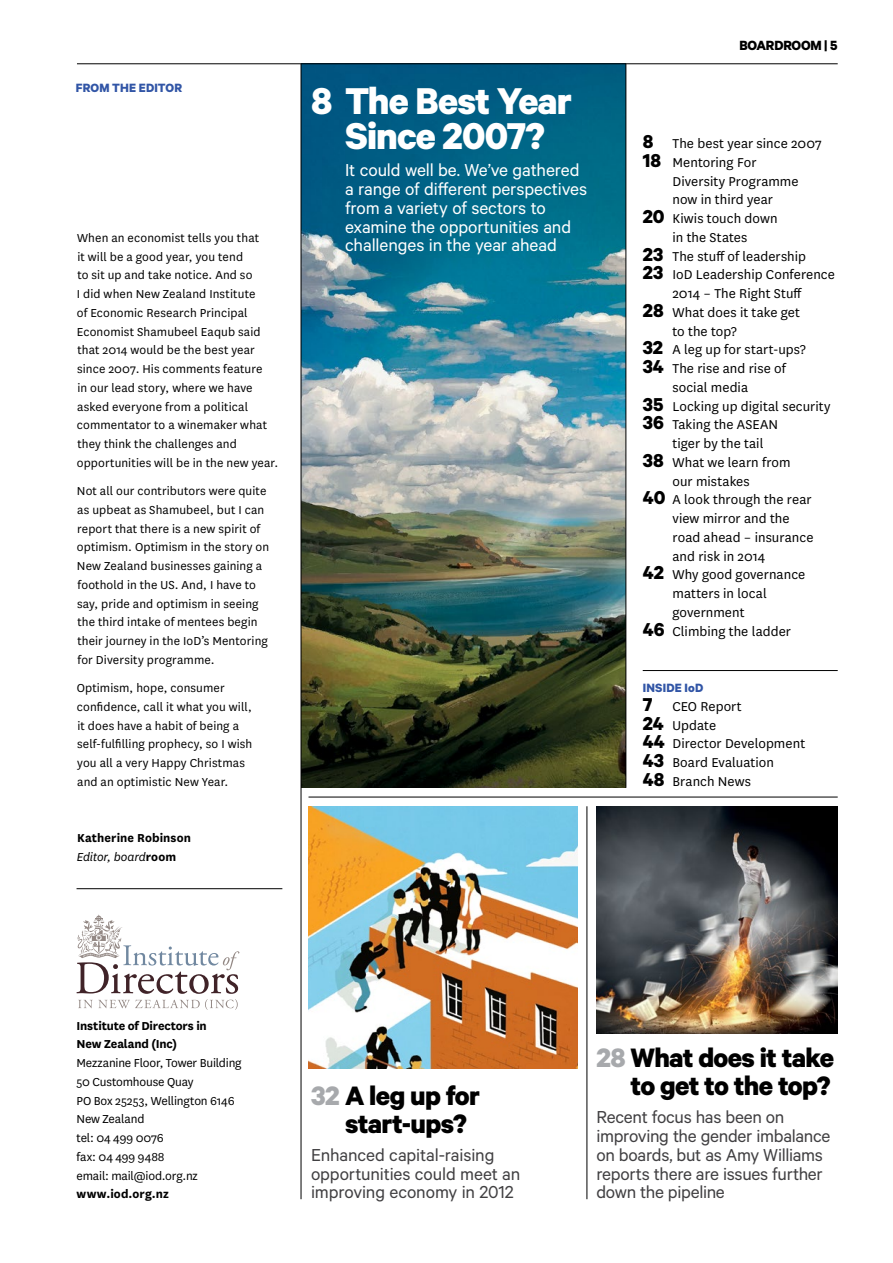
<style>
.page{position:relative;width:893px;height:1263px;background:#fff}
.page>*{position:absolute;margin:0;border:0;box-sizing:border-box;transform-origin:0 0}
.t1{font:700 42px/34.5px "Calibre";letter-spacing:-.025em;color:#fff;text-align:center}
.t2{font:700 30px/28px "Calibre";letter-spacing:-.02em;color:#000}
.t3{font:19.5px/18.8px "Calibre";letter-spacing:-.015em;color:#414042}
.t4{font:19.5px/18.8px "Calibre";letter-spacing:-.005em;color:#fff}
.t5{font:15px/18.8px "National";letter-spacing:.005em;color:#000}
.t6{font:700 15px "Calibre";letter-spacing:-.015em;color:#000}
.t7{font:13.5px/18.8px "National";letter-spacing:.01em;color:#000}
.t8{font:13.5px/18.8px "National";letter-spacing:-.01em;color:#000}
.t9{font:700 13.5px/18.8px "National";letter-spacing:-.005em;color:#000}
.t10{font:700 13.5px "Calibre";letter-spacing:.015em;color:#3155a6}
.s1{font-weight:400;font-style:italic}
.s2{font-family:"Calibre";font-weight:700;font-size:21px}
.s3{color:#a7a9ac}
</style>
<div class="page">
<img style="left:596px;top:806px;width:242px;height:227px">
<img style="left:302px;top:65px;width:324px;height:722px">
<hr style="left:587px;top:806px;width:1px;height:393px;background:#000">
<hr style="left:626px;top:64px;width:1px;height:724px;background:#000">
<hr style="left:301px;top:64px;width:1px;height:1135px;background:#000">
<hr style="left:308px;top:797px;width:530px;height:1px;background:#000">
<hr style="left:77px;top:888px;width:205px;height:1px;background:#000">
<svg style="left:76px;top:914px;width:163px;height:96px"></svg>
<hr style="left:643px;top:670px;width:195px;height:1px;background:#000">
<img style="left:308px;top:806px;width:270px;height:262px">
<hr style="left:77px;top:64px;width:761px;height:1px;background:#000">
<p class="t10" style="left:76px;top:79px;width:108px">FROM THE EDITOR</p>
<h1 class="t1" style="left:311px;top:83px;width:263px">8 The Best Year<br>Since 2007?</h1>
<h3 class="t4" style="left:345px;top:160px;width:244px">It could well be. We’ve gathered a range of different perspectives from a variety of sectors to examine the opportunities and challenges in the year ahead</h3>
<p class="t7" style="left:77px;top:228px;width:203px">When an economist tells you that<br>it will be a good year, you tend<br>to sit up and take notice. And so<br>I did when New Zealand Institute<br>of Economic Research Principal<br>Economist Shamubeel Eaqub said that 2014 would be the best year since 2007. His comments feature<br>in our lead story, where we have asked everyone from a political commentator to a winemaker what they think the challenges and opportunities will be in the new year.</p>
<p class="t7" style="left:77px;top:481px;width:194px">Not all our contributors were quite as upbeat as Shamubeel, but I can report that there is a new spirit of optimism. Optimism in the story on<br>New Zealand businesses gaining a foothold in the US. And, I have to say, pride and optimism in seeing the third intake of mentees begin their journey in the IoD’s Mentoring for Diversity programme.</p>
<p class="t7" style="left:77px;top:678px;width:177px">Optimism, hope, consumer confidence, call it what you will, it does have a habit of being a self-fulfilling prophecy, so I wish you all a very Happy Christmas and an optimistic New Year.</p>
<p class="t9" style="left:77px;top:827px;width:116px">Katherine Robinson<br><span class="s1">Editor, board</span>room</p>
<p class="t6" style="left:739px;top:36px;width:100px">BOARDROOM | 5</p>
<p class="t5" style="left:643px;top:134px;width:181px"><span class="s2">8</span> The best year since 2007</p>
<p class="t5" style="left:643px;top:152px;width:115px"><span class="s2">18</span> Mentoring For</p>
<p class="t5" style="left:672px;top:171px;width:128px">Diversity Programme</p>
<p class="t5" style="left:672px;top:190px;width:102px">now in third year</p>
<p class="t5" style="left:643px;top:209px;width:136px"><span class="s2">20</span> Kiwis touch down</p>
<p class="t5" style="left:672px;top:227px;width:76px">in the States</p>
<p class="t5" style="left:643px;top:246px;width:165px"><span class="s2">23</span> The stuff of leadership</p>
<p class="t5" style="left:643px;top:265px;width:194px"><span class="s2">23</span> IoD Leadership Conference</p>
<p class="t5" style="left:672px;top:284px;width:131px">2014 – The Right Stuff</p>
<p class="t5" style="left:643px;top:302px;width:159px"><span class="s2">28</span> What does it take get</p>
<p class="t5" style="left:672px;top:321px;width:66px">to the top?</p>
<p class="t5" style="left:643px;top:340px;width:165px"><span class="s2">32</span> A leg up for start-ups?</p>
<p class="t5" style="left:643px;top:359px;width:145px"><span class="s2">34</span> The rise and rise of</p>
<p class="t5" style="left:672px;top:377px;width:77px">social media</p>
<p class="t5" style="left:643px;top:396px;width:189px"><span class="s2">35</span> Locking up digital security</p>
<p class="t5" style="left:643px;top:415px;width:137px"><span class="s2">36</span> Taking the ASEAN</p>
<p class="t5" style="left:672px;top:434px;width:92px">tiger by the tail</p>
<p class="t5" style="left:643px;top:452px;width:149px"><span class="s2">38</span> What we learn from</p>
<p class="t5" style="left:672px;top:471px;width:79px">our mistakes</p>
<p class="t5" style="left:643px;top:490px;width:170px"><span class="s2">40</span> A look through the rear</p>
<p class="t5" style="left:672px;top:509px;width:119px">view mirror and the</p>
<p class="t5" style="left:672px;top:527px;width:142px">road ahead – insurance</p>
<p class="t5" style="left:672px;top:546px;width:94px">and risk in 2014</p>
<p class="t5" style="left:643px;top:565px;width:164px"><span class="s2">42</span> Why good governance</p>
<p class="t5" style="left:672px;top:584px;width:96px">matters in local</p>
<p class="t5" style="left:672px;top:602px;width:74px">government</p>
<p class="t5" style="left:643px;top:621px;width:150px"><span class="s2">46</span> Climbing the ladder</p>
<p class="t10" style="left:643px;top:679px;width:62px">INSIDE IoD</p>
<p class="t5" style="left:643px;top:696px;width:164px"><span class="s2">7</span> CEO Report<br><span class="s2">24</span> Update<br><span class="s2">44</span> Director Development<br><span class="s2">43</span> Board Evaluation<br><span class="s2">48</span> Branch News</p>
<p class="t9" style="left:77px;top:1015px;width:132px">Institute of Directors in<br>New Zealand (Inc)</p>
<p class="t8" style="left:77px;top:1053px;width:167px">Mezzanine Floor, Tower Building<br>50 Customhouse Quay<br>PO Box 25253, Wellington 6146<br>New Zealand<br>tel: 04 499 0076<br>fax: 04 499 9488<br>email: mail@iod.org.nz</p>
<p class="t9" style="left:77px;top:1184px;width:94px">www.iod.org.nz</p>
<h2 class="t2" style="left:345px;top:1080px;width:137px;text-indent:-34px"><span class="s3">32</span> A leg up for start-ups?</h2>
<h3 class="t3" style="left:311px;top:1145px;width:211px">Enhanced capital-raising opportunities could meet an improving economy in 2012</h3>
<h2 class="t2" style="left:596px;top:1043px;width:239px;text-align:right"><span class="s3">28</span> What does it take to get to the top?</h2>
<h3 class="t3" style="left:596px;top:1107px;width:236px">Recent focus has been on improving the gender imbalance on boards, but as Amy Williams reports there are issues further down the pipeline</h3>
</div>
